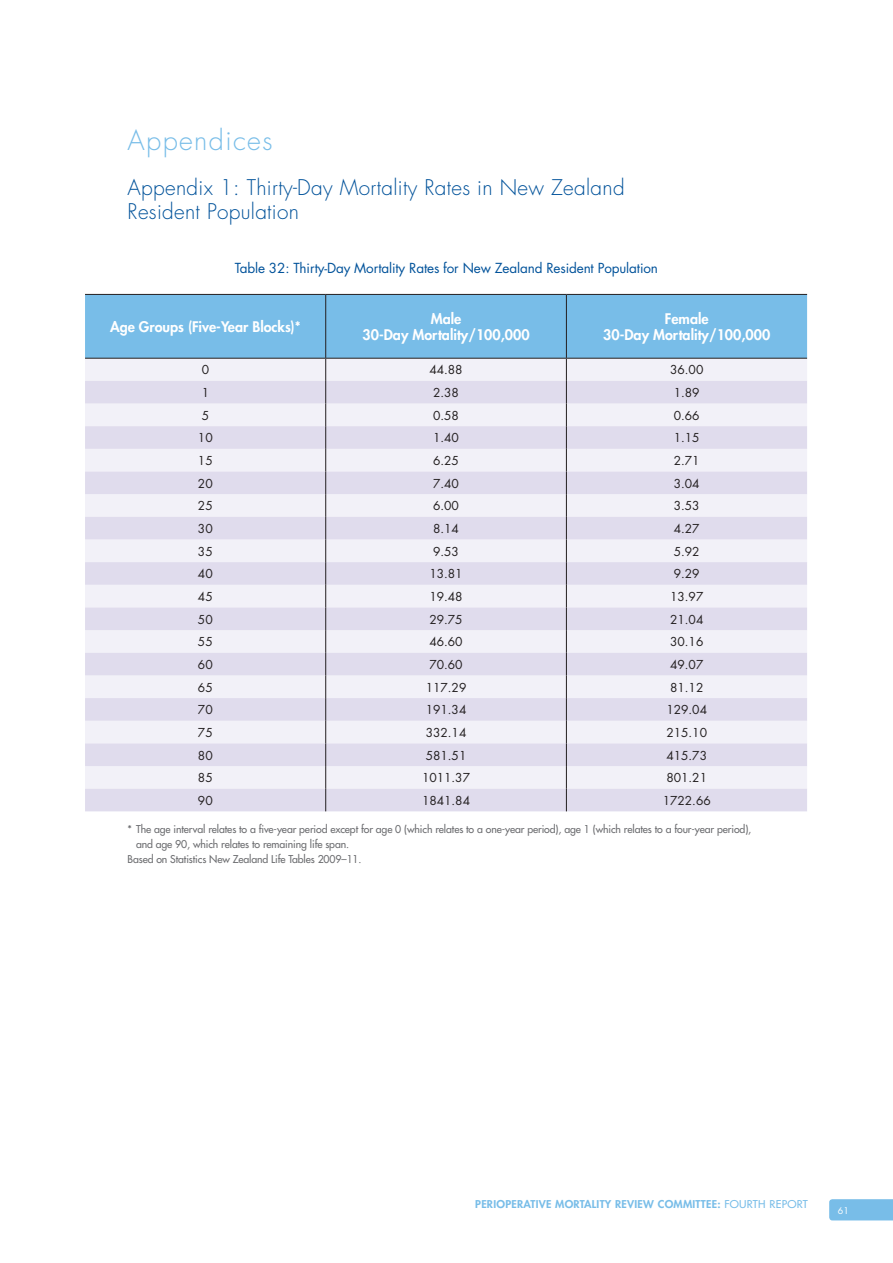
<style>
.page{position:relative;width:893px;height:1263px;background:#fff}
.page>*{position:absolute;margin:0;border:0;box-sizing:border-box;transform-origin:0 0}
.Main_Heading{font:300 27px "Futura Std";letter-spacing:.05em;color:#78bde8}
.Content_Sub_Headings{font:300 21px/24px "Futura Std";letter-spacing:.015em;color:#01529a}
.Table_column_titles{font:800 14.25px/15.8px "Futura Std";color:#fff;text-align:center}
.HQSC_Sub_Sub_Heading{font:13.5px "Futura Std";letter-spacing:-.01em;color:#01529a}
.Bodycopy_table_right{font:12px "Futura Std";color:#231f20}
.Table_note{font:500 10.5px "Futura Std";letter-spacing:-.01em;color:#6c6d70}
.t1{font:800 10.5px "Futura Std";letter-spacing:.025em;color:#78bde8;scale:1.05 1}
.t2{font:9px "Futura Std";color:#fff}
.s1{font-weight:500}
</style>
<div class="page">
<svg style="left:829px;top:1199px;width:64px;height:21px"></svg>
<div style="left:85px;top:295px;width:722px;height:63px;background:#78bde8"></div>
<div style="left:85px;top:359px;width:722px;height:22px;background:#f2f1f8"></div>
<svg style="left:85px;top:381px;width:722px;height:430px;fill:#e0dced"></svg>
<hr style="left:325px;top:295px;width:1px;height:63px;background:#231f20">
<hr style="left:566px;top:295px;width:1px;height:63px;background:#231f20">
<svg style="left:325px;top:359px;width:1px;height:452px"></svg>
<svg style="left:566px;top:359px;width:1px;height:452px"></svg>
<hr style="left:85px;top:294px;width:241px;height:1px;background:#231f20">
<hr style="left:326px;top:294px;width:240px;height:1px;background:#231f20">
<hr style="left:566px;top:294px;width:241px;height:1px;background:#231f20">
<hr style="left:85px;top:358px;width:241px;height:1px;background:#231f20">
<hr style="left:326px;top:358px;width:240px;height:1px;background:#231f20">
<hr style="left:566px;top:358px;width:241px;height:1px;background:#231f20">
<p class="Main_Heading" style="left:128px;top:124px;width:146px">Appendices</p>
<p class="Content_Sub_Headings" style="left:128px;top:176px;width:499px">Appendix 1: Thirty-Day Mortality Rates in New Zealand<br>Resident Population</p>
<p class="HQSC_Sub_Sub_Heading" style="left:235px;top:259px;width:424px">Table 32: Thirty-Day Mortality Rates for New Zealand Resident Population</p>
<p class="Table_column_titles" style="left:110px;top:319px;width:192px">Age Groups (Five-Year Blocks)*</p>
<p class="Table_column_titles" style="left:363px;top:311px;width:168px">Male<br>30-Day Mortality/100,000</p>
<p class="Table_column_titles" style="left:603px;top:311px;width:168px">Female<br>30-Day Mortality/100,000</p>
<p class="Bodycopy_table_right" style="left:202px;top:362px;width:9px">0</p>
<p class="Bodycopy_table_right" style="left:429px;top:362px;width:35px">44.88</p>
<p class="Bodycopy_table_right" style="left:670px;top:362px;width:35px">36.00</p>
<p class="Bodycopy_table_right" style="left:202px;top:385px;width:9px">1</p>
<p class="Bodycopy_table_right" style="left:433px;top:385px;width:27px">2.38</p>
<p class="Bodycopy_table_right" style="left:674px;top:385px;width:27px">1.89</p>
<p class="Bodycopy_table_right" style="left:202px;top:408px;width:9px">5</p>
<p class="Bodycopy_table_right" style="left:433px;top:408px;width:27px">0.58</p>
<p class="Bodycopy_table_right" style="left:674px;top:408px;width:27px">0.66</p>
<p class="Bodycopy_table_right" style="left:198px;top:430px;width:16px">10</p>
<p class="Bodycopy_table_right" style="left:433px;top:430px;width:27px">1.40</p>
<p class="Bodycopy_table_right" style="left:674px;top:430px;width:27px">1.15</p>
<p class="Bodycopy_table_right" style="left:198px;top:453px;width:16px">15</p>
<p class="Bodycopy_table_right" style="left:433px;top:453px;width:27px">6.25</p>
<p class="Bodycopy_table_right" style="left:674px;top:453px;width:27px">2.71</p>
<p class="Bodycopy_table_right" style="left:198px;top:476px;width:16px">20</p>
<p class="Bodycopy_table_right" style="left:433px;top:476px;width:27px">7.40</p>
<p class="Bodycopy_table_right" style="left:674px;top:476px;width:27px">3.04</p>
<p class="Bodycopy_table_right" style="left:198px;top:498px;width:16px">25</p>
<p class="Bodycopy_table_right" style="left:433px;top:498px;width:27px">6.00</p>
<p class="Bodycopy_table_right" style="left:674px;top:498px;width:27px">3.53</p>
<p class="Bodycopy_table_right" style="left:198px;top:521px;width:16px">30</p>
<p class="Bodycopy_table_right" style="left:433px;top:521px;width:27px">8.14</p>
<p class="Bodycopy_table_right" style="left:674px;top:521px;width:27px">4.27</p>
<p class="Bodycopy_table_right" style="left:198px;top:544px;width:16px">35</p>
<p class="Bodycopy_table_right" style="left:433px;top:544px;width:27px">9.53</p>
<p class="Bodycopy_table_right" style="left:674px;top:544px;width:27px">5.92</p>
<p class="Bodycopy_table_right" style="left:198px;top:566px;width:16px">40</p>
<p class="Bodycopy_table_right" style="left:429px;top:566px;width:35px">13.81</p>
<p class="Bodycopy_table_right" style="left:674px;top:566px;width:27px">9.29</p>
<p class="Bodycopy_table_right" style="left:198px;top:589px;width:16px">45</p>
<p class="Bodycopy_table_right" style="left:429px;top:589px;width:35px">19.48</p>
<p class="Bodycopy_table_right" style="left:670px;top:589px;width:35px">13.97</p>
<p class="Bodycopy_table_right" style="left:198px;top:612px;width:16px">50</p>
<p class="Bodycopy_table_right" style="left:429px;top:612px;width:35px">29.75</p>
<p class="Bodycopy_table_right" style="left:670px;top:612px;width:35px">21.04</p>
<p class="Bodycopy_table_right" style="left:198px;top:634px;width:16px">55</p>
<p class="Bodycopy_table_right" style="left:429px;top:634px;width:35px">46.60</p>
<p class="Bodycopy_table_right" style="left:670px;top:634px;width:35px">30.16</p>
<p class="Bodycopy_table_right" style="left:198px;top:657px;width:16px">60</p>
<p class="Bodycopy_table_right" style="left:429px;top:657px;width:35px">70.60</p>
<p class="Bodycopy_table_right" style="left:670px;top:657px;width:35px">49.07</p>
<p class="Bodycopy_table_right" style="left:198px;top:680px;width:16px">65</p>
<p class="Bodycopy_table_right" style="left:426px;top:680px;width:42px">117.29</p>
<p class="Bodycopy_table_right" style="left:670px;top:680px;width:35px">81.12</p>
<p class="Bodycopy_table_right" style="left:198px;top:702px;width:16px">70</p>
<p class="Bodycopy_table_right" style="left:426px;top:702px;width:42px">191.34</p>
<p class="Bodycopy_table_right" style="left:666px;top:702px;width:42px">129.04</p>
<p class="Bodycopy_table_right" style="left:198px;top:725px;width:16px">75</p>
<p class="Bodycopy_table_right" style="left:426px;top:725px;width:42px">332.14</p>
<p class="Bodycopy_table_right" style="left:666px;top:725px;width:42px">215.10</p>
<p class="Bodycopy_table_right" style="left:198px;top:748px;width:16px">80</p>
<p class="Bodycopy_table_right" style="left:426px;top:748px;width:42px">581.51</p>
<p class="Bodycopy_table_right" style="left:666px;top:748px;width:42px">415.73</p>
<p class="Bodycopy_table_right" style="left:198px;top:770px;width:16px">85</p>
<p class="Bodycopy_table_right" style="left:422px;top:770px;width:50px">1011.37</p>
<p class="Bodycopy_table_right" style="left:666px;top:770px;width:42px">801.21</p>
<p class="Bodycopy_table_right" style="left:198px;top:793px;width:16px">90</p>
<p class="Bodycopy_table_right" style="left:422px;top:793px;width:50px">1841.84</p>
<p class="Bodycopy_table_right" style="left:663px;top:793px;width:50px">1722.66</p>
<p class="Table_note" style="left:128px;top:822px;width:625px">* The age interval relates to a five-year period except for age 0 (which relates to a one-year period), age 1 (which relates to a four-year period),</p>
<p class="Table_note" style="left:136px;top:837px;width:215px">and age 90, which relates to remaining life span.</p>
<p class="Table_note" style="left:128px;top:852px;width:236px">Based on Statistics New Zealand Life Tables 2009–11.</p>
<p class="t1" style="left:475px;top:1197px;width:318px">PERIOPERATIVE MORTALITY REVIEW COMMITTEE: <span class="s1">FOURTH REPORT</span></p>
<p class="t2" style="left:838px;top:1205px;width:13px">61</p>
</div>
